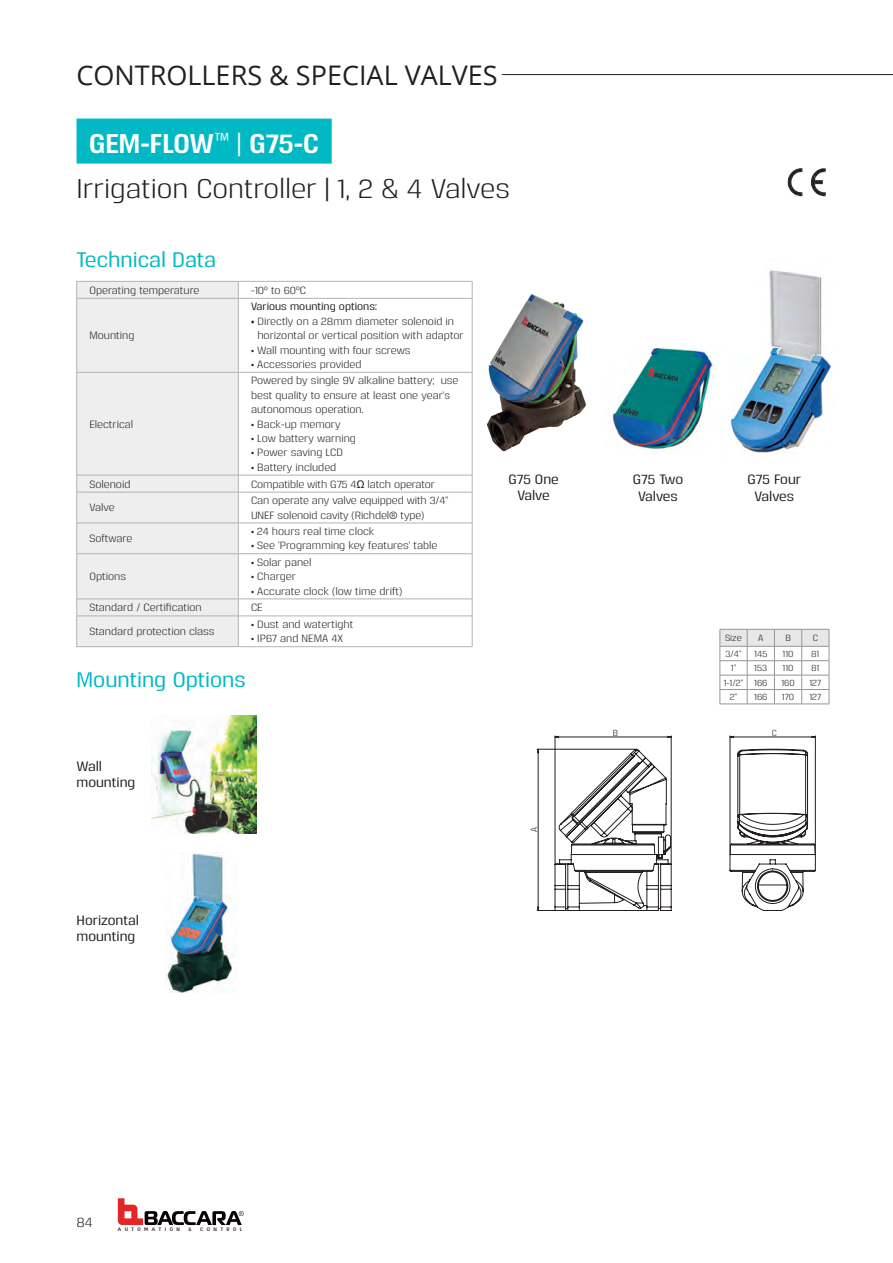
<style>
.page{position:relative;width:893px;height:1263px;background:#fff}
.page>*{position:absolute;margin:0;border:0;box-sizing:border-box;transform-origin:0 0}
.Main_head_Controller{font:27px "Reznik";color:#231f20}
.t1{font:27px "Open Sans";color:#231f20}
.Main_Controllers{font:700 27px "Reznik";color:#fff}
.Head{font:500 21px "Reznik";color:#00b9c5}
.Skech_Text{font:500 13.5px/16.2px "Reznik";color:#231f20;text-align:center}
.t2{font:13.5px "Reznik";color:#231f20}
.t3{font:10.5px/14.4px "Reznik";color:#231f20}
.t4{font:500 10.5px "Reznik";color:#231f20}
.t5{font:9px "Reznik";color:#231f20}
.t6{font:8.7px "Reznik";color:#231f20}
.t7{font:700 5.55px "Almoni DLAAA";letter-spacing:.63em;color:#231f20}
.s1{font-weight:400}
.s2{font-weight:500}
.s3{font-family:"Arial"}
</style>
<div class="page">
<svg style="left:118px;top:1198px;width:126px;height:27px"></svg>
<hr style="left:502px;top:74px;width:391px;height:1px;background:#231f20">
<div style="left:77px;top:282px;width:161px;height:364px;background:#eeeeef"></div>
<hr style="left:77px;top:281px;width:161px;height:1px;background:#b2b3b7">
<svg style="left:76px;top:281px;width:1px;height:17px"></svg>
<hr style="left:238px;top:281px;width:234px;height:1px;background:#b2b3b7">
<svg style="left:238px;top:281px;width:1px;height:17px"></svg>
<svg style="left:472px;top:281px;width:1px;height:17px"></svg>
<hr style="left:77px;top:298px;width:161px;height:1px;background:#b2b3b7">
<hr style="left:76px;top:299px;width:1px;height:73px;background:#b2b3b7">
<hr style="left:238px;top:298px;width:234px;height:1px;background:#b2b3b7">
<hr style="left:238px;top:299px;width:1px;height:73px;background:#b2b3b7">
<hr style="left:472px;top:299px;width:1px;height:73px;background:#b2b3b7">
<hr style="left:77px;top:372px;width:161px;height:1px;background:#b2b3b7">
<hr style="left:76px;top:372px;width:1px;height:103px;background:#b2b3b7">
<hr style="left:238px;top:372px;width:234px;height:1px;background:#b2b3b7">
<hr style="left:238px;top:372px;width:1px;height:103px;background:#b2b3b7">
<hr style="left:472px;top:372px;width:1px;height:103px;background:#b2b3b7">
<hr style="left:77px;top:475px;width:161px;height:1px;background:#b2b3b7">
<svg style="left:76px;top:475px;width:1px;height:17px"></svg>
<hr style="left:238px;top:475px;width:234px;height:1px;background:#b2b3b7">
<svg style="left:238px;top:475px;width:1px;height:17px"></svg>
<svg style="left:472px;top:475px;width:1px;height:17px"></svg>
<hr style="left:77px;top:492px;width:161px;height:1px;background:#b2b3b7">
<hr style="left:76px;top:492px;width:1px;height:31px;background:#b2b3b7">
<hr style="left:238px;top:492px;width:234px;height:1px;background:#b2b3b7">
<hr style="left:238px;top:492px;width:1px;height:31px;background:#b2b3b7">
<hr style="left:472px;top:492px;width:1px;height:31px;background:#b2b3b7">
<hr style="left:77px;top:523px;width:161px;height:1px;background:#b2b3b7">
<hr style="left:76px;top:523px;width:1px;height:30px;background:#b2b3b7">
<hr style="left:238px;top:523px;width:234px;height:1px;background:#b2b3b7">
<hr style="left:238px;top:523px;width:1px;height:30px;background:#b2b3b7">
<hr style="left:472px;top:523px;width:1px;height:30px;background:#b2b3b7">
<hr style="left:77px;top:553px;width:161px;height:1px;background:#b2b3b7">
<hr style="left:76px;top:554px;width:1px;height:45px;background:#b2b3b7">
<hr style="left:238px;top:553px;width:234px;height:1px;background:#b2b3b7">
<hr style="left:238px;top:554px;width:1px;height:45px;background:#b2b3b7">
<hr style="left:472px;top:554px;width:1px;height:45px;background:#b2b3b7">
<hr style="left:77px;top:599px;width:161px;height:1px;background:#b2b3b7">
<svg style="left:76px;top:599px;width:1px;height:17px"></svg>
<hr style="left:238px;top:599px;width:234px;height:1px;background:#b2b3b7">
<svg style="left:238px;top:599px;width:1px;height:17px"></svg>
<svg style="left:472px;top:599px;width:1px;height:17px"></svg>
<hr style="left:77px;top:616px;width:161px;height:1px;background:#b2b3b7">
<hr style="left:76px;top:616px;width:1px;height:30px;background:#b2b3b7">
<hr style="left:238px;top:616px;width:234px;height:1px;background:#b2b3b7">
<hr style="left:238px;top:616px;width:1px;height:30px;background:#b2b3b7">
<hr style="left:472px;top:616px;width:1px;height:30px;background:#b2b3b7">
<hr style="left:77px;top:646px;width:161px;height:1px;background:#b2b3b7">
<hr style="left:238px;top:646px;width:234px;height:1px;background:#b2b3b7">
<svg style="left:720px;top:629px;width:110px;height:76px"></svg>
<hr style="left:537px;top:749px;width:98px;height:1px;background:#231f20">
<hr style="left:537px;top:910px;width:30px;height:1px;background:#231f20">
<hr style="left:555px;top:736px;width:1px;height:127px;background:#231f20">
<hr style="left:671px;top:736px;width:1px;height:127px;background:#231f20">
<hr style="left:730px;top:736px;width:1px;height:117px;background:#231f20">
<hr style="left:815px;top:736px;width:1px;height:117px;background:#231f20">
<svg style="left:537px;top:750px;width:2px;height:160px"></svg>
<svg style="left:556px;top:736px;width:115px;height:2px"></svg>
<svg style="left:731px;top:736px;width:84px;height:2px"></svg>
<svg style="left:555px;top:748px;width:116px;height:163px"></svg>
<svg style="left:730px;top:749px;width:85px;height:162px"></svg>
<div style="left:77px;top:119px;width:255px;height:45px;background:#00b9c5"></div>
<img style="left:730px;top:270px;width:102px;height:184px">
<img style="left:610px;top:346px;width:103px;height:108px">
<img style="left:487px;top:294px;width:99px;height:158px">
<img style="left:787px;top:168px;width:39px;height:28px">
<img style="left:152px;top:715px;width:105px;height:118px">
<img style="left:166px;top:852px;width:70px;height:140px">
<h1 class="t1" style="left:77px;top:56px;width:423px">CONTROLLERS &amp; SPECIAL VALVES</h1>
<p class="Main_Controllers" style="left:89px;top:125px;width:231px">GEM-FLOW<sup>™</sup> <span class="s1">|</span> G75-C</p>
<p class="Main_head_Controller" style="left:77px;top:170px;width:435px">Irrigation Controller | 1, 2 &amp; 4 Valves</p>
<p class="Head" style="left:77px;top:245px;width:141px">Technical Data</p>
<p class="t3" style="left:89px;top:282px;width:112px">Operating temperature</p>
<p class="t3" style="left:251px;top:282px;width:57px">-10º to 60ºC</p>
<p class="t3" style="left:89px;top:328px;width:47px">Mounting</p>
<p class="t4" style="left:251px;top:300px;width:127px">Various mounting options:</p>
<p class="t3" style="left:251px;top:313px;width:205px"><span class="s2">•</span> Directly on a 28mm diameter solenoid in</p>
<p class="t3" style="left:257px;top:328px;width:208px">horizontal or vertical position with adaptor</p>
<p class="t3" style="left:251px;top:342px;width:161px">• Wall mounting with four screws</p>
<p class="t3" style="left:251px;top:357px;width:112px">• Accessories provided</p>
<p class="t3" style="left:89px;top:416px;width:45px">Electrical</p>
<p class="t3" style="left:251px;top:373px;width:209px">Powered by single 9V alkaline battery; use best quality to ensure at least one year's autonomous operation.</p>
<p class="t3" style="left:251px;top:416px;width:91px">• Back-up memory</p>
<p class="t3" style="left:251px;top:431px;width:106px">• Low battery warning</p>
<p class="t3" style="left:251px;top:445px;width:93px">• Power saving LCD</p>
<p class="t3" style="left:251px;top:459px;width:87px">• Battery included</p>
<p class="t3" style="left:89px;top:476px;width:42px">Solenoid</p>
<p class="t3" style="left:251px;top:476px;width:185px">Compatible with G75 4<span class="s3">Ω</span> latch operator</p>
<p class="t3" style="left:89px;top:500px;width:27px">Valve</p>
<p class="t3" style="left:251px;top:493px;width:199px">Can operate any valve equipped with 3/4"<br>UNEF solenoid cavity (Richdel<span class="s2">®</span> type)</p>
<p class="t3" style="left:89px;top:531px;width:44px">Software</p>
<p class="t3" style="left:251px;top:523px;width:125px">• 24 hours real time clock</p>
<p class="t3" style="left:251px;top:538px;width:188px">• See 'Programming key features' table</p>
<p class="t3" style="left:89px;top:569px;width:38px">Options</p>
<p class="t3" style="left:251px;top:554px;width:62px">• Solar panel</p>
<p class="t3" style="left:251px;top:569px;width:46px">• Charger</p>
<p class="t3" style="left:251px;top:583px;width:153px">• Accurate clock (low time drift)</p>
<p class="t3" style="left:89px;top:600px;width:114px">Standard / Certification</p>
<p class="t3" style="left:251px;top:600px;width:13px">CE</p>
<p class="t3" style="left:89px;top:624px;width:127px">Standard protection class</p>
<p class="t3" style="left:251px;top:616px;width:104px">• Dust and watertight</p>
<p class="t3" style="left:251px;top:631px;width:94px">• IP67 and NEMA 4X</p>
<p class="Head" style="left:77px;top:666px;width:171px">Mounting Options</p>
<p class="Skech_Text" style="left:77px;top:757px;width:27px">Wall</p>
<p class="Skech_Text" style="left:77px;top:773px;width:60px">mounting</p>
<p class="Skech_Text" style="left:77px;top:911px;width:64px">Horizontal</p>
<p class="Skech_Text" style="left:77px;top:928px;width:60px">mounting</p>
<p class="Skech_Text" style="left:508px;top:470px;width:52px">G75 One<br>Valve</p>
<p class="Skech_Text" style="left:633px;top:471px;width:52px">G75 Two<br>Valves</p>
<p class="Skech_Text" style="left:747px;top:471px;width:55px">G75 Four<br>Valves</p>
<p class="t6" style="left:528px;top:832px;width:7px;rotate:-90deg">A</p>
<p class="t6" style="left:613px;top:727px;width:7px">B</p>
<p class="t5" style="left:725px;top:632px;width:18px">Size</p>
<p class="t5" style="left:758px;top:632px;width:7px">A</p>
<p class="t5" style="left:785px;top:632px;width:7px">B</p>
<p class="t5" style="left:813px;top:632px;width:7px">C</p>
<p class="t5" style="left:725px;top:648px;width:18px">3/4"</p>
<p class="t5" style="left:754px;top:648px;width:15px">145</p>
<p class="t5" style="left:783px;top:648px;width:13px">110</p>
<p class="t5" style="left:811px;top:648px;width:10px">81</p>
<p class="t5" style="left:731px;top:662px;width:7px">1"</p>
<p class="t5" style="left:754px;top:662px;width:15px">153</p>
<p class="t5" style="left:783px;top:662px;width:13px">110</p>
<p class="t5" style="left:811px;top:662px;width:10px">81</p>
<p class="t5" style="left:724px;top:677px;width:21px">1-1/2"</p>
<p class="t5" style="left:754px;top:677px;width:15px">166</p>
<p class="t5" style="left:781px;top:677px;width:15px">160</p>
<p class="t5" style="left:809px;top:677px;width:13px">127</p>
<p class="t5" style="left:730px;top:691px;width:9px">2"</p>
<p class="t5" style="left:754px;top:691px;width:15px">166</p>
<p class="t5" style="left:782px;top:691px;width:14px">170</p>
<p class="t5" style="left:809px;top:691px;width:13px">127</p>
<p class="t6" style="left:772px;top:727px;width:7px">C</p>
<p class="t2" style="left:77px;top:1213px;width:18px">84</p>
<p class="t7" style="left:118px;top:1226px;width:64px">AUTOMATION</p>
<p class="t7" style="left:189px;top:1226px;width:5px">&amp;</p>
<p class="t7" style="left:200px;top:1226px;width:44px">CONTROL</p>
</div>
